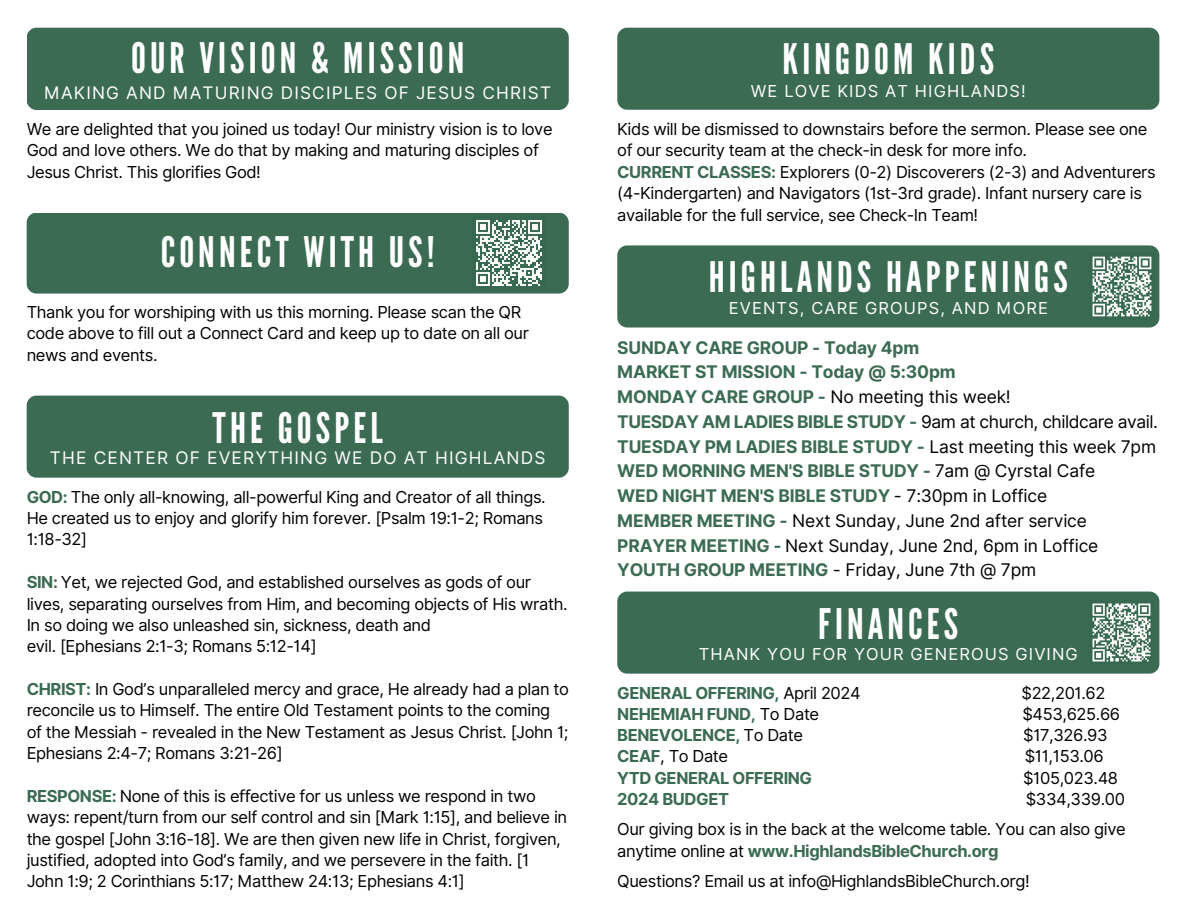
<style>
.page{position:relative;width:1188px;height:918px;background:#fff}
.page>*{position:absolute;margin:0;border:0;box-sizing:border-box;transform-origin:0 0}
.t1{font:42px "League Gothic";letter-spacing:.1em;color:#fff}
.t2{font:17.4px "Inter";letter-spacing:-.01em;color:#000}
.t3{font:700 17.4px "Inter";letter-spacing:-.01em;color:#3b6b53}
.t4{font:17.4px "Inter";letter-spacing:.07em;color:#fff}
.t5{font:17.25px "Inter";letter-spacing:.07em;color:#fff}
.t6{font:16.5px/21.3px "Inter";letter-spacing:-.025em;color:#000}
.t7{font:700 16.5px "Inter";letter-spacing:-.025em;color:#3b6b53}
.t8{font:16.5px "Inter";letter-spacing:.07em;color:#fff}
.s1{font-weight:700;color:#3b6b53}
.s2{font-family:"Noto Sans"}
.s3{font-weight:400;color:#000}
</style>
<div class="page">
<div style="left:27px;top:28px;width:542px;height:82px;background:#3b6b53;border-radius:10px"></div>
<div style="left:27px;top:396px;width:542px;height:82px;background:#3b6b53;border-radius:10px"></div>
<div style="left:617px;top:28px;width:542px;height:82px;background:#3b6b53;border-radius:10px"></div>
<div style="left:617px;top:592px;width:542px;height:82px;background:#3b6b53;border-radius:10px"></div>
<img style="left:1092px;top:603px;width:59px;height:59px">
<div style="left:617px;top:245px;width:542px;height:83px;background:#3b6b53;border-radius:10px"></div>
<img style="left:1092px;top:256px;width:60px;height:61px">
<div style="left:27px;top:213px;width:542px;height:81px;background:#3b6b53;border-radius:10px"></div>
<img style="left:476px;top:220px;width:66px;height:66px">
<h2 class="t1" style="left:131px;top:34px;width:335px">OUR VISION &amp; MISSION</h2>
<p class="t5" style="left:44px;top:82px;width:508px">MAKING AND MATURING DISCIPLES OF JESUS CHRIST</p>
<h1 class="t6" style="left:27px;top:118px;width:528px">We are delighted that you joined us today! Our ministry vision is to love<br>God and love others. We do that by making and maturing disciples of<br>Jesus Christ. This glorifies God!</h1>
<p class="t1" style="left:161px;top:227px;width:276px">CONNECT WITH US!</p>
<p class="t6" style="left:27px;top:301px;width:504px">Thank you for worshiping with us this morning. Please scan the QR code above to fill out a Connect Card and keep up to date on all our news and events.</p>
<p class="t1" style="left:213px;top:403px;width:172px">THE GOSPEL</p>
<p class="t4" style="left:50px;top:447px;width:497px">THE CENTER OF EVERYTHING WE DO AT HIGHLANDS</p>
<h1 class="t6" style="left:27px;top:486px;width:521px"><span class="s1">GOD:</span> The only all-knowing, all-powerful King and Creator of all things.</h1>
<p class="t6" style="left:27px;top:507px;width:518px">He created us to enjoy and glorify him forever. [Psalm 19:1-2; Romans<br>1:18-32]</p>
<p class="t6" style="left:27px;top:572px;width:542px"><span class="s1">SIN:</span> Yet, we rejected God, and established ourselves as gods of our lives, separating ourselves from Him, and becoming objects of His wrath.<br>In so doing we also unleashed sin, sickness, death and</p>
<h1 class="t6" style="left:27px;top:636px;width:292px">evil. [Ephesians 2:1-3; Romans 5:12-14]</h1>
<h2 class="t6" style="left:27px;top:678px;width:544px"><span class="s1">CHRIST:</span> In God’s unparalleled mercy and grace, He already had a plan to reconcile us to Himself. The entire Old Testament points to the coming of the Messiah - revealed in the New Testament as Jesus Christ. [John 1; Ephesians 2:4-7; Romans 3:21-26]</h2>
<p class="t6" style="left:27px;top:785px;width:542px"><span class="s1">RESPONSE:</span> None of this is e<span class="s2">ff</span>ective for us unless we respond in two ways: repent/turn from our self control and sin [Mark 1:15], and believe in the gospel [John 3:16-18]. We are then given new life in Christ, forgiven, justi<span class="s2">fi</span>ed, adopted into God’s family, and we persevere in the faith. [1<br>John 1:9; 2 Corinthians 5:17; Matthew 24:13; Ephesians 4:1]</p>
<p class="t1" style="left:783px;top:35px;width:213px">KINGDOM KIDS</p>
<h1 class="t8" style="left:751px;top:81px;width:276px">WE LOVE KIDS AT HIGHLANDS!</h1>
<p class="t6" style="left:617px;top:118px;width:532px">Kids will be dismissed to downstairs before the sermon. Please see one of our security team at the check-in desk for more info.</p>
<p class="t6" style="left:617px;top:161px;width:540px"><span class="s1">CURRENT CLASSES:</span> Explorers (0-2) Discoverers (2-3) and Adventurers (4-Kindergarten) and Navigators (1st-3rd grade). Infant nursery care is available for the full service, see Check-In Team!</p>
<p class="t1" style="left:709px;top:253px;width:361px">HIGHLANDS HAPPENINGS</p>
<p class="t8" style="left:729px;top:298px;width:321px">EVENTS, CARE GROUPS, AND MORE</p>
<p class="t3" style="left:617px;top:337px;width:303px">SUNDAY CARE GROUP - Today 4pm</p>
<p class="t3" style="left:617px;top:362px;width:340px">MARKET ST MISSION - Today @ 5:30pm</p>
<p class="t2" style="left:617px;top:386px;width:395px"><span class="s1">MONDAY CARE GROUP -</span> No meeting this week!</p>
<p class="t2" style="left:617px;top:411px;width:542px"><span class="s1">TUESDAY AM LADIES BIBLE STUDY -</span> 9am at church, childcare avail.</p>
<p class="t3" style="left:617px;top:436px;width:540px">TUESDAY PM LADIES BIBLE STUDY - <span class="s3">Last meeting this week 7pm</span></p>
<h1 class="t3" style="left:617px;top:461px;width:480px">WED MORNING MEN'S BIBLE STUDY - <span class="s3">7am @ Cyrstal Cafe</span></h1>
<h2 class="t3" style="left:617px;top:485px;width:431px">WED NIGHT MEN'S BIBLE STUDY <span class="s3">- 7:30pm in Loffice</span></h2>
<p class="t2" style="left:617px;top:510px;width:471px"><span class="s1">MEMBER MEETING -</span> Next Sunday, June 2nd after service</p>
<p class="t2" style="left:617px;top:535px;width:483px"><span class="s1">PRAYER MEETING -</span> Next Sunday, June 2nd, 6pm in Loffice</p>
<p class="t2" style="left:617px;top:560px;width:421px"><span class="s1">YOUTH GROUP MEETING</span> - Friday, June 7th @ 7pm</p>
<p class="t1" style="left:818px;top:600px;width:142px">FINANCES</p>
<p class="t8" style="left:699px;top:644px;width:381px">THANK YOU FOR YOUR GENEROUS GIVING</p>
<h2 class="t7" style="left:617px;top:683px;width:245px">GENERAL OFFERING, <span class="s3">April 2024</span></h2>
<h2 class="t6" style="left:1022px;top:682px;width:85px">$22,201.62</h2>
<p class="t7" style="left:617px;top:704px;width:203px">NEHEMIAH FUND, <span class="s3">To Date</span></p>
<p class="t6" style="left:1022px;top:703px;width:99px">$453,625.66</p>
<p class="t7" style="left:617px;top:725px;width:187px">BENEVOLENCE, <span class="s3">To Date</span></p>
<p class="t6" style="left:1023px;top:724px;width:86px">$17,326.93</p>
<h1 class="t6" style="left:617px;top:746px;width:112px"><span class="s1">CEAF</span>, To Date</h1>
<h1 class="t6" style="left:1025px;top:746px;width:81px">$11,153.06</h1>
<h2 class="t7" style="left:617px;top:768px;width:196px">YTD GENERAL OFFERING</h2>
<h2 class="t6" style="left:1023px;top:767px;width:96px">$105,023.48</h2>
<p class="t7" style="left:617px;top:789px;width:113px">2024 BUDGET</p>
<p class="t6" style="left:1026px;top:788px;width:101px">$334,339.00</p>
<p class="t6" style="left:617px;top:819px;width:510px">Our giving box is in the back at the welcome table. You can also give anytime online at <span class="s1">www.HighlandsBibleChurch.org</span></p>
<p class="t6" style="left:617px;top:871px;width:414px">Questions? Email us at info@HighlandsBibleChurch.org!</p>
</div>
